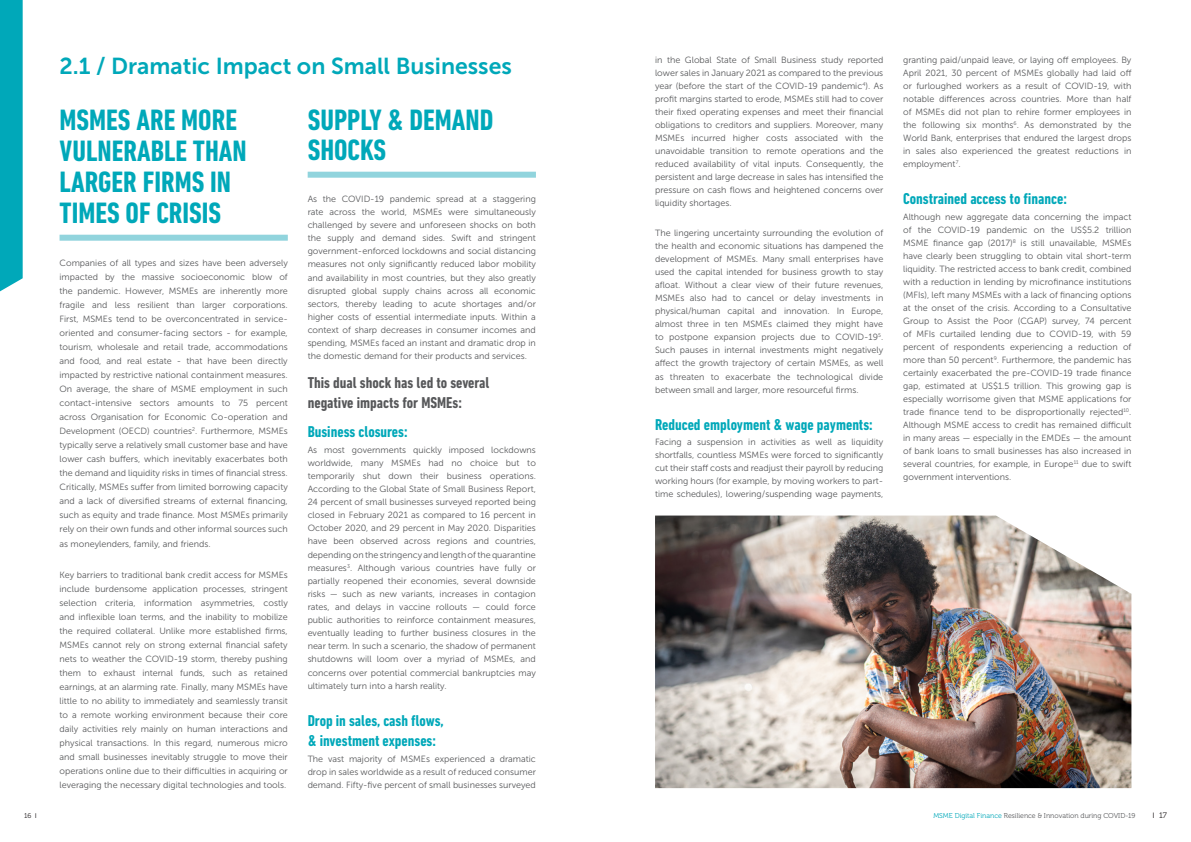
<style>
.page{position:relative;width:1191px;height:842px;background:#fff}
.page>*{position:absolute;margin:0;border:0;box-sizing:border-box;transform-origin:0 0}
.t1{font:700 condensed 30px/31px "DIN Next LT Pro";color:#00a8b9}
.t2{font:23px "Museo Sans 700";color:#00a8b9}
.t3{font:700 condensed 16px/20.1px "DIN Next LT Pro";color:#00a8b9}
.t4{font:700 condensed 16px/20.1px "DIN Next LT Pro";color:#57585a}
.t5{font:9px/13px "Museo Sans 300";color:#57585a;text-align:justify}
.t6{font:8px "Museo 300";color:#231f20}
.t7{font:7px "Museo 300";color:#57585a}
.t8{font:7px "Museo 300";color:#231f20}
.s1{font-family:"DIN Next LT Pro";font-stretch:condensed}
.s2{color:#00a8b9}
</style>
<div class="page">
<div style="left:60px;top:235px;width:228px;height:6px;background:#91d4dd"></div>
<div style="left:308px;top:172px;width:228px;height:6px;background:#91d4dd"></div>
<div style="left:0;top:0;width:23px;height:292px;background:#00a8b9"></div>
<img style="left:655px;top:515px;width:476px;height:273px">
<p class="t2" style="left:60px;top:53px;width:454px">2.1 / Dramatic Impact on Small Businesses</p>
<p class="t1" style="left:60px;top:105px;width:189px">MSMES ARE MORE<br>VULNERABLE THAN<br>LARGER FIRMS IN<br>TIMES OF CRISIS</p>
<p class="t5" style="left:60px;top:256px;width:230px;line-height:14px">Companies of all types and sizes have been adversely impacted by the massive socioeconomic blow of the pandemic. However, MSMEs are inherently more fragile and less resilient than larger corporations.<br>First, MSMEs tend to be overconcentrated in service&shy;oriented and consumer-facing sectors - for example, tourism, wholesale and retail trade, accommodations and food, and real estate - that have been directly impacted by restrictive national containment measures.<br>On average, the share of MSME employment in such contact-intensive sectors amounts to 75 percent across Organisation for Economic Co-operation and Development (OECD) countries <sup>2</sup>. Furthermore, MSMEs typically serve a relatively small customer base and have lower cash buffers, which inevitably exacerbates both the demand and liquidity risks in times of financial stress.<br>Critically, MSMEs suffer from limited borrowing capacity and a lack of diversified streams of external financing, such as equity and trade finance. Most MSMEs primarily rely on their own funds and other informal sources such as moneylenders, family, and friends.</p>
<p class="t5" style="left:60px;top:567px;width:230px;line-height:14px">Key barriers to traditional bank credit access for MSMEs include burdensome application processes, stringent selection criteria, information asymmetries, costly and inflexible loan terms, and the inability to mobilize the required collateral. Unlike more established firms, MSMEs cannot rely on strong external financial safety nets to weather the COVID-19 storm, thereby pushing them to exhaust internal funds, such as retained earnings, at an alarming rate. Finally, many MSMEs have little to no ability to immediately and seamlessly transit to a remote working environment because their core daily activities rely mainly on human interactions and physical transactions. In this regard, numerous micro and small businesses inevitably struggle to move their operations online due to their difficulties in acquiring or leveraging the necessary digital technologies and tools.</p>
<p class="t1" style="left:308px;top:105px;width:187px;line-height:30.1px">SUPPLY &amp; DEMAND<br>SHOCKS</p>
<p class="t5" style="left:308px;top:192px;width:230px">As the COVID-19 pandemic spread at a staggering rate across the world, MSMEs were simultaneously challenged by severe and unforeseen shocks on both the supply and demand sides. Swift and stringent government-enforced lockdowns and social distancing measures not only significantly reduced labor mobility and availability in most countries, but they also greatly disrupted global supply chains across all economic sectors, thereby leading to acute shortages and/or higher costs of essential intermediate inputs. Within a context of sharp decreases in consumer incomes and spending, MSMEs faced an instant and dramatic drop in the domestic demand for their products and services.</p>
<p class="t4" style="left:308px;top:372px;width:183px">This dual shock has led to several negative impacts for MSMEs:</p>
<p class="t3" style="left:308px;top:421px;width:101px">Business closures:</p>
<p class="t5" style="left:308px;top:443px;width:230px">As most governments quickly imposed lockdowns worldwide, many MSMEs had no choice but to temporarily shut down their business operations.<br>According to the Global State of Small Business Report, 24 percent of small businesses surveyed reported being closed in February 2021 as compared to 16 percent in October 2020, and 29 percent in May 2020. Disparities have been observed across regions and countries, depending on the stringency and length of the quarantine measures <sup>3</sup>. Although various countries have fully or partially reopened their economies, several downside risks — such as new variants, increases in contagion rates, and delays in vaccine rollouts — could force public authorities to reinforce containment measures, eventually leading to further business closures in the near term. In such a scenario, the shadow of permanent shutdowns will loom over a myriad of MSMEs, and concerns over potential commercial bankruptcies may ultimately turn into a harsh reality.</p>
<p class="t3" style="left:308px;top:710px;width:138px">Drop in sales, cash flows, &amp; investment expenses:</p>
<p class="t5" style="left:308px;top:752px;width:230px">The vast majority of MSMEs experienced a dramatic drop in sales worldwide as a result of reduced consumer demand. Fifty-five percent of small businesses surveyed</p>
<p class="t5" style="left:655px;top:54px;width:230px">in the Global State of Small Business study reported lower sales in January 2021 as compared to the previous year (before the start of the COVID-19 pandemic <sup>4</sup>). As profit margins started to erode, MSMEs still had to cover their fixed operating expenses and meet their financial obligations to creditors and suppliers. Moreover, many MSMEs incurred higher costs associated with the unavoidable transition to remote operations and the reduced availability of vital inputs. Consequently, the persistent and large decrease in sales has intensified the pressure on cash flows and heightened concerns over liquidity shortages.</p>
<p class="t5" style="left:655px;top:227px;width:230px">The lingering uncertainty surrounding the evolution of the health and economic situations has dampened the development of MSMEs. Many small enterprises have used the capital intended for business growth to stay afloat. Without a clear view of their future revenues, MSMEs also had to cancel or delay investments in physical/human capital and innovation. In Europe, almost three in ten MSMEs claimed they might have to postpone expansion projects due to COVID-19 <sup>5</sup>.<br>Such pauses in internal investments might negatively affect the growth trajectory of certain MSMEs, as well as threaten to exacerbate the technological divide between small and larger, more resourceful firms.</p>
<p class="t3" style="left:655px;top:414px;width:219px">Reduced employment &amp; wage payments:</p>
<p class="t5" style="left:655px;top:436px;width:230px">Facing a suspension in activities as well as liquidity shortfalls, countless MSMEs were forced to significantly cut their staff costs and readjust their payroll by reducing working hours (for example, by moving workers to part&shy;time schedules), lowering/suspending wage payments,</p>
<p class="t5" style="left:903px;top:54px;width:230px">granting paid/unpaid leave, or laying off employees. By April 2021, 30 percent of MSMEs globally had laid off or furloughed workers as a result of COVID-19, with notable differences across countries. More than half of MSMEs did not plan to rehire former employees in the following six months <sup>6</sup>. As demonstrated by the World Bank, enterprises that endured the largest drops in sales also experienced the greatest reductions in employment <sup>7</sup>.</p>
<p class="t3" style="left:903px;top:189px;width:165px">Constrained access to finance:</p>
<p class="t5" style="left:903px;top:211px;width:230px">Although new aggregate data concerning the impact of the COVID-19 pandemic on the US$5.2 trillion MSME finance gap (2017) <sup>8</sup> is still unavailable, MSMEs have clearly been struggling to obtain vital short-term liquidity. The restricted access to bank credit, combined with a reduction in lending by microfinance institutions (MFIs), left many MSMEs with a lack of financing options at the onset of the crisis. According to a Consultative Group to Assist the Poor (CGAP) survey, 74 percent of MFIs curtailed lending due to COVID-19, with 59 percent of respondents experiencing a reduction of more than 50 percent <sup>9</sup>. Furthermore, the pandemic has certainly exacerbated the pre-COVID-19 trade finance gap, estimated at US$1.5 trillion. This growing gap is especially worrisome given that MSME applications for trade finance tend to be disproportionally rejected <sup>10</sup>.<br>Although MSME access to credit has remained difficult in many areas — especially in the EMDEs — the amount of bank loans to small businesses has also increased in several countries, for example, in Europe <sup>11</sup> due to swift government interventions.</p>
<p class="t8" style="left:24px;top:811px;width:14px">16 <span class="s1">I</span></p>
<p class="t6" style="left:1152px;top:810px;width:15px"><span class="s1">I</span> 17</p>
<p class="t7" style="left:933px;top:812px;width:203px"><span class="s2">MSME Digital Finance</span> Resilience &amp; Innovation during COVID-19</p>
</div>
